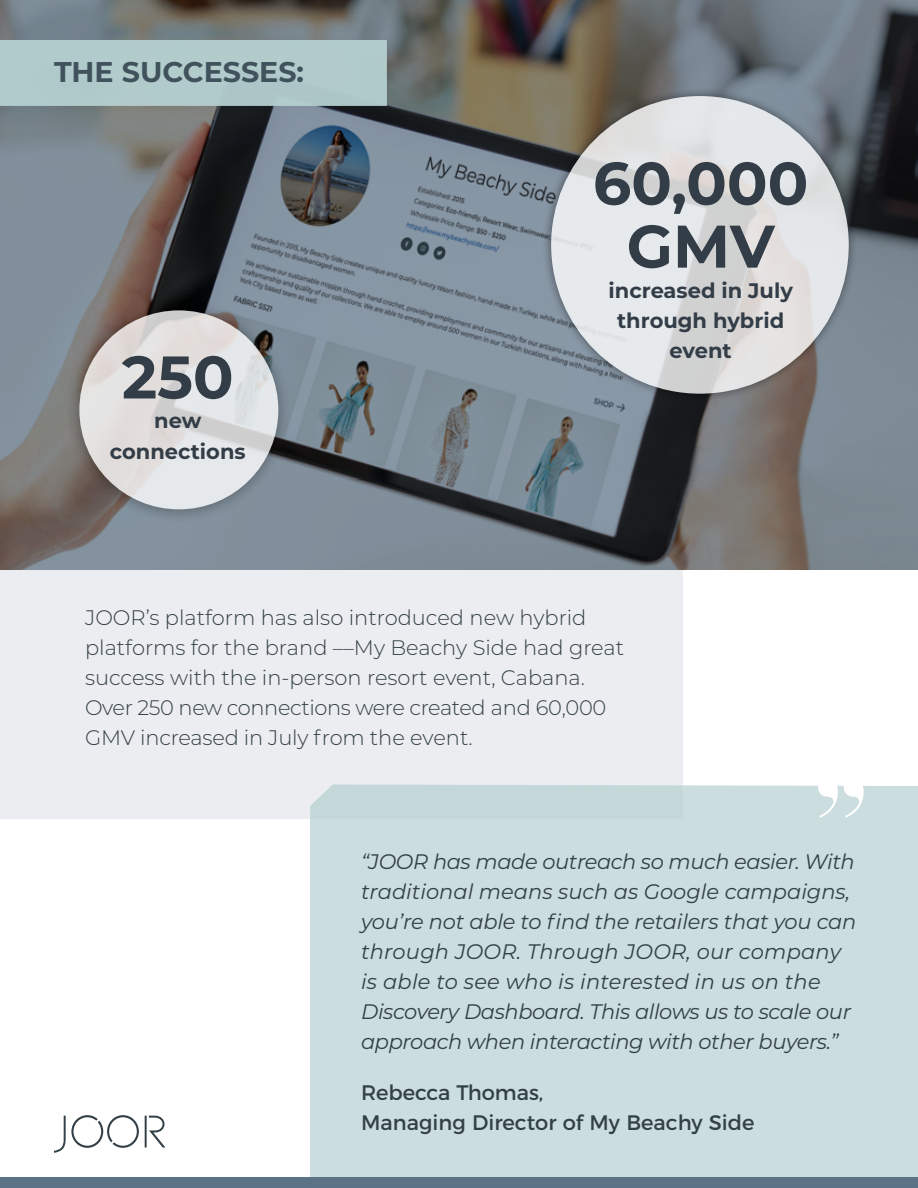
<style>
.page{position:relative;width:918px;height:1188px;background:#fff}
.page>*{position:absolute;margin:0;border:0;box-sizing:border-box;transform-origin:0 0}
.t1{font:153px "Acta Display";color:#fff}
.t2{font:700 60px/63px "Montserrat";color:#333d47;text-align:center}
.t3{font:700 28.5px "Montserrat";color:#40525c}
.t4{font:italic 21px/30px "Montserrat";letter-spacing:-.01em;color:#334047}
.t5{font:300 21px/30px "Montserrat";color:#334047}
.t6{font:700 21px/30px "Montserrat";color:#333d47;text-align:center}
.t7{font:21px/30px "Montserrat";color:#334047}
</style>
<div class="page">
<div style="left:0;top:569px;width:682px;height:250px;background:#ebedf0"></div>
<div style="left:310px;top:784px;width:608px;height:394px;background:#cbddde"></div>
<img style="left:0;top:0;width:918px;height:570px">
<div style="left:65px;top:297px;width:228px;height:227px;background:#000;opacity:.45"></div>
<svg style="left:79px;top:310px;width:199px;height:199px;background:#e0dfdf"></svg>
<div style="left:542px;top:87px;width:315px;height:316px;background:#000;opacity:.55"></div>
<svg style="left:551px;top:96px;width:298px;height:298px;background:#dfe0e2"></svg>
<div style="left:0;top:1178px;width:918px;height:10px;background:#5c7385"></div>
<svg style="left:145px;top:1116px;width:20px;height:31px"></svg>
<svg style="left:54px;top:1115px;width:85px;height:38px"></svg>
<div style="left:0;top:40px;width:387px;height:66px;background:#b1cacb"></div>
<h3 class="t3" style="left:54px;top:51px;width:251px">THE SUCCESSES:</h3>
<h2 class="t2" style="left:122px;top:343px;width:113px">250</h2>
<p class="t6" style="left:110px;top:405px;width:137px">new connections</p>
<h2 class="t2" style="left:593px;top:149px;width:217px">60,000<br>GMV</h2>
<p class="t6" style="left:608px;top:274px;width:186px">increased in July through hybrid event</p>
<p class="t5" style="left:85px;top:602px;width:541px">JOOR’s platform has also introduced new hybrid platforms for the brand ––My Beachy Side had great success with the in-person resort event, Cabana.<br>Over 250 new connections were created and 60,000<br>GMV increased in July from the event.</p>
<h1 class="t1" style="left:806px;top:744px;width:72px">”</h1>
<p class="t4" style="left:361px;top:846px;width:497px">“JOOR has made outreach so much easier. With traditional means such as Google campaigns, you’re not able to find the retailers that you can through JOOR. Through JOOR, our company is able to see who is interested in us on the Discovery Dashboard. This allows us to scale our approach when interacting with other buyers.”</p>
<p class="t7" style="left:361px;top:1076px;width:395px">Rebecca Thomas,<br>Managing Director of My Beachy Side</p>
</div>
